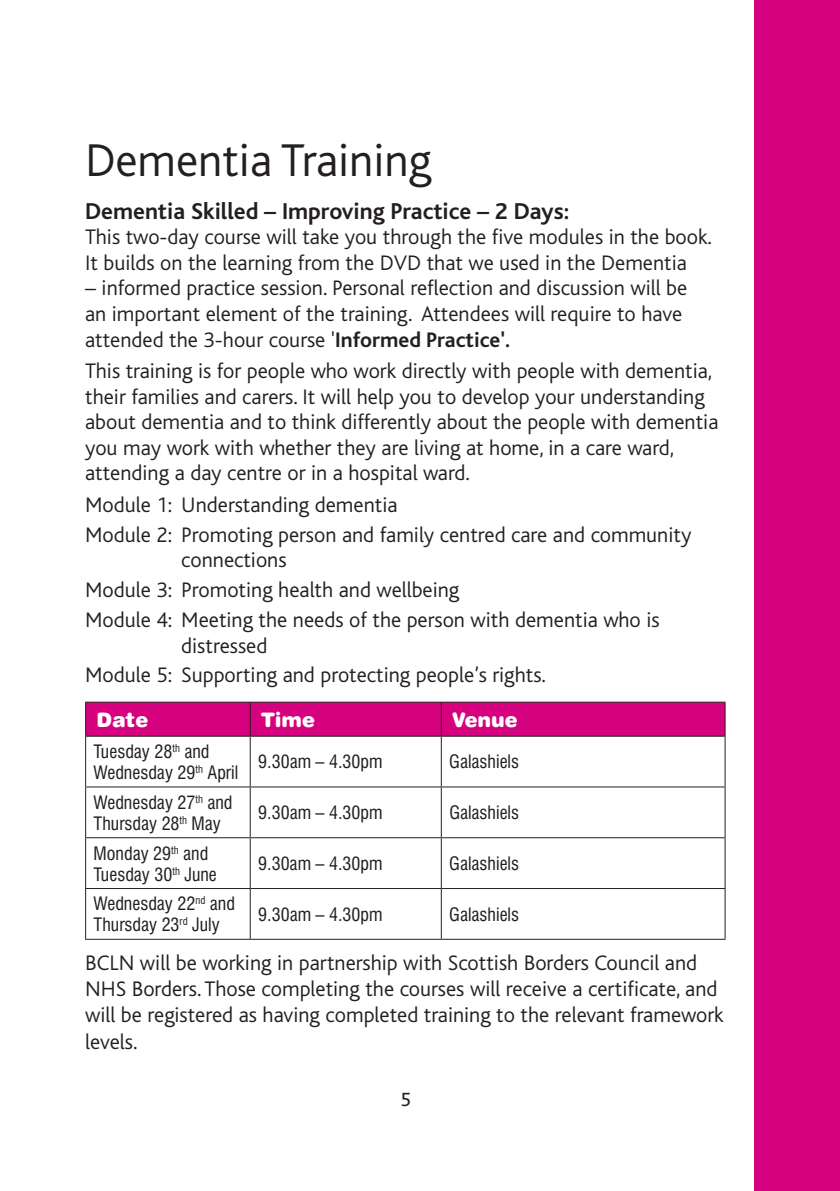
<style>
.page{position:relative;width:840px;height:1191px;background:#fff}
.page>*{position:absolute;margin:0;border:0;box-sizing:border-box;transform-origin:0 0}
.t1{font:300 48px "Bliss";color:#231f20}
.t2{font:700 24px "Bliss";color:#231f20}
.t3{font:300 22px/25.6px "Bliss";color:#231f20}
.t4{font:20px "Swiss 721 BT Black Rounded";color:#fff}
.t5{font:20px "Bliss";color:#231f20}
.t6{font:condensed 18px/21px "Swiss 721 BT";color:#231f20}
.s1{font-weight:700}
</style>
<div class="page">
<div style="left:754px;top:0;width:85px;height:1191px;background:#d6017f"></div>
<div style="left:86px;top:702px;width:638px;height:33px;background:#d6017f"></div>
<hr style="left:85px;top:736px;width:1px;height:50px;background:#231f20">
<hr style="left:249px;top:736px;width:1px;height:50px;background:#231f20">
<hr style="left:440px;top:736px;width:1px;height:50px;background:#231f20">
<hr style="left:724px;top:736px;width:1px;height:50px;background:#231f20">
<hr style="left:85px;top:786px;width:165px;height:1px;background:#231f20">
<hr style="left:85px;top:787px;width:1px;height:50px;background:#231f20">
<hr style="left:250px;top:786px;width:191px;height:1px;background:#231f20">
<hr style="left:249px;top:787px;width:1px;height:50px;background:#231f20">
<hr style="left:441px;top:786px;width:284px;height:1px;background:#231f20">
<hr style="left:440px;top:787px;width:1px;height:50px;background:#231f20">
<hr style="left:724px;top:787px;width:1px;height:50px;background:#231f20">
<hr style="left:85px;top:837px;width:165px;height:1px;background:#231f20">
<hr style="left:85px;top:838px;width:1px;height:50px;background:#231f20">
<hr style="left:250px;top:837px;width:191px;height:1px;background:#231f20">
<hr style="left:249px;top:838px;width:1px;height:50px;background:#231f20">
<hr style="left:441px;top:837px;width:284px;height:1px;background:#231f20">
<hr style="left:440px;top:838px;width:1px;height:50px;background:#231f20">
<hr style="left:724px;top:838px;width:1px;height:50px;background:#231f20">
<hr style="left:85px;top:888px;width:165px;height:1px;background:#231f20">
<hr style="left:85px;top:889px;width:1px;height:49px;background:#231f20">
<hr style="left:250px;top:888px;width:191px;height:1px;background:#231f20">
<hr style="left:249px;top:889px;width:1px;height:49px;background:#231f20">
<hr style="left:441px;top:888px;width:284px;height:1px;background:#231f20">
<hr style="left:440px;top:889px;width:1px;height:49px;background:#231f20">
<hr style="left:724px;top:889px;width:1px;height:49px;background:#231f20">
<hr style="left:85px;top:938px;width:165px;height:1px;background:#231f20">
<hr style="left:250px;top:938px;width:191px;height:1px;background:#231f20">
<hr style="left:441px;top:938px;width:284px;height:1px;background:#231f20">
<hr style="left:249px;top:702px;width:1px;height:33px;background:#231f20">
<hr style="left:440px;top:702px;width:1px;height:33px;background:#231f20">
<hr style="left:85px;top:701px;width:165px;height:1px;background:#231f20">
<hr style="left:85px;top:702px;width:1px;height:33px;background:#231f20">
<hr style="left:250px;top:701px;width:191px;height:1px;background:#231f20">
<hr style="left:441px;top:701px;width:284px;height:1px;background:#231f20">
<hr style="left:724px;top:702px;width:1px;height:33px;background:#231f20">
<hr style="left:85px;top:735px;width:165px;height:1px;background:#231f20">
<hr style="left:250px;top:735px;width:191px;height:1px;background:#231f20">
<hr style="left:441px;top:735px;width:284px;height:1px;background:#231f20">
<h1 class="t1" style="left:85px;top:134px;width:347px">Dementia Training</h1>
<p class="t2" style="left:85px;top:198px;width:485px">Dementia Skilled – Improving Practice – 2 Days:</p>
<p class="t3" style="left:85px;top:225px;width:627px">This two-day course will take you through the five modules in the book.<br>It builds on the learning from the DVD that we used in the Dementia</p>
<p class="t3" style="left:85px;top:276px;width:603px">– informed practice session. Personal reflection and discussion will be an important element of the training. Attendees will require to have attended the 3-hour course '<span class="s1">Informed Practice'.</span></p>
<p class="t3" style="left:85px;top:358px;width:634px">This training is for people who work directly with people with dementia, their families and carers. It will help you to develop your understanding about dementia and to think differently about the people with dementia you may work with whether they are living at home, in a care ward, attending a day centre or in a hospital ward.</p>
<p class="t3" style="left:85px;top:490px;width:607px;line-height:29.8px">Module 1: Understanding dementia<br>Module 2: Promoting person and family centred care and community</p>
<p class="t3" style="left:85px;top:545px;width:575px;line-height:29.8px;text-indent:96px">connections<br>Module 3: Promoting health and wellbeing<br>Module 4: Meeting the needs of the person with dementia who is</p>
<p class="t3" style="left:85px;top:631px;width:462px;line-height:29.8px;text-indent:96px">distressed<br>Module 5: Supporting and protecting people’s rights.</p>
<p class="t4" style="left:96px;top:708px;width:53px">Date</p>
<p class="t4" style="left:261px;top:708px;width:55px">Time</p>
<p class="t4" style="left:452px;top:708px;width:67px">Venue</p>
<p class="t6" style="left:94px;top:741px;width:146px">Tuesday 28<sup>th</sup> and<br>Wednesday 29<sup>th</sup> April</p>
<p class="t6" style="left:258px;top:751px;width:126px">9.30am – 4.30pm</p>
<p class="t6" style="left:449px;top:751px;width:71px">Galashiels</p>
<p class="t6" style="left:94px;top:791px;width:140px">Wednesday 27<sup>th</sup> and<br>Thursday 28<sup>th</sup> May</p>
<p class="t6" style="left:258px;top:802px;width:126px">9.30am – 4.30pm</p>
<p class="t6" style="left:449px;top:802px;width:71px">Galashiels</p>
<p class="t6" style="left:94px;top:842px;width:125px">Monday 29<sup>th</sup> and<br>Tuesday 30<sup>th</sup> June</p>
<p class="t6" style="left:258px;top:853px;width:126px">9.30am – 4.30pm</p>
<p class="t6" style="left:449px;top:853px;width:71px">Galashiels</p>
<p class="t6" style="left:94px;top:893px;width:143px">Wednesday 22<sup>nd</sup> and<br>Thursday 23<sup>rd</sup> July</p>
<p class="t6" style="left:258px;top:903px;width:126px">9.30am – 4.30pm</p>
<p class="t6" style="left:449px;top:903px;width:71px">Galashiels</p>
<p class="t3" style="left:85px;top:949px;width:639px;line-height:26.4px">BCLN will be working in partnership with Scottish Borders Council and NHS Borders. Those completing the courses will receive a certificate, and will be registered as having completed training to the relevant framework levels.</p>
<p class="t5" style="left:400px;top:1088px;width:12px">5</p>
</div>
